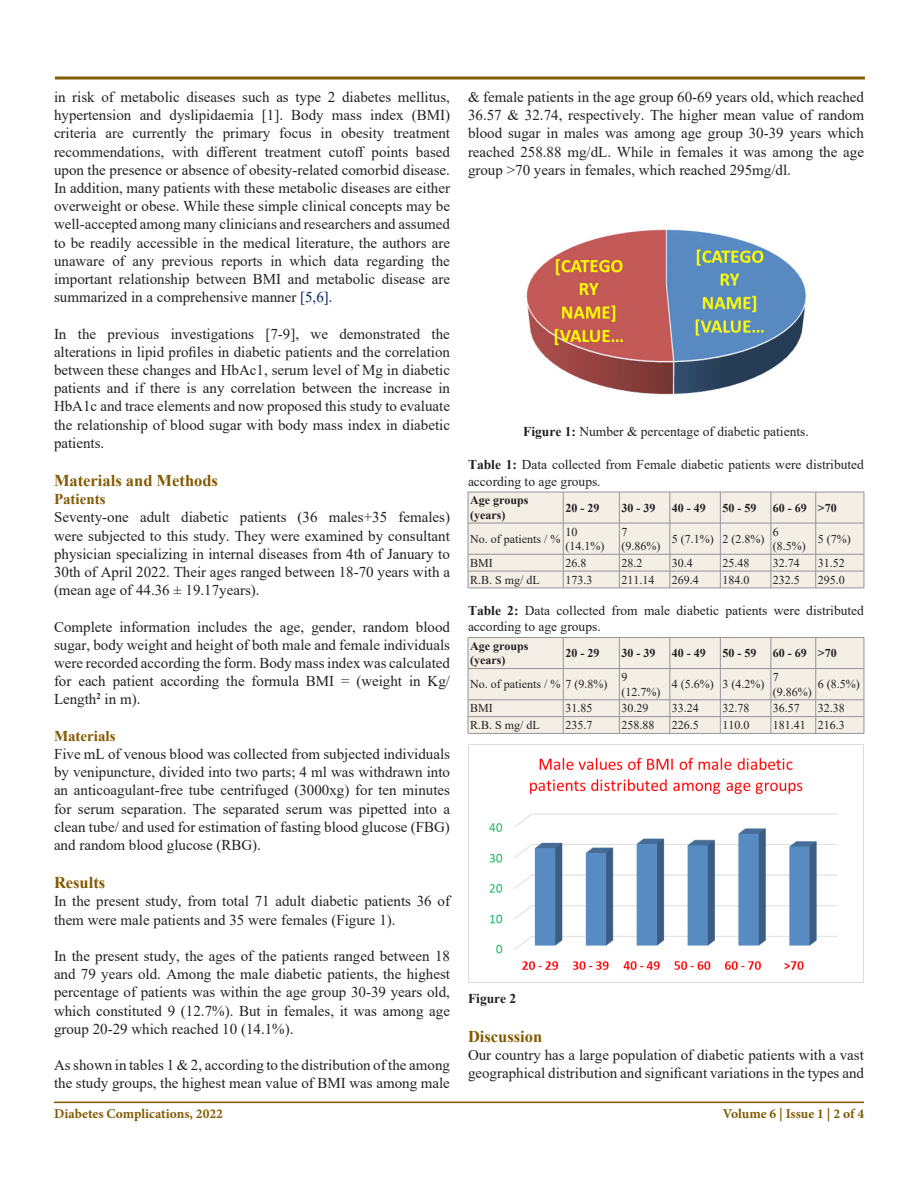
<style>
.page{position:relative;width:918px;height:1188px;background:#fff}
.page>*{position:absolute;margin:0;border:0;box-sizing:border-box;transform-origin:0 0}
.Heading{font:700 16.5px "Times New Roman";color:#825a00}
.List_Paragraph{font:15px/18.1px "Times New Roman";color:#231f20;text-align:justify}
.Default{font:15px/18.1px "Times New Roman";color:#231f20;text-align:justify}
.List_Paragraph-2{font:15px/18.1px "Times New Roman";color:#212121;text-align:justify}
.Subheading{font:700 15px "Times New Roman";color:#825a00}
.t1{font:13.5px/16.5px "Times New Roman";color:#231f20}
.t2{font:700 13.5px "Minion Pro";color:#825a00}
.t3{font:700 13.5px "Times New Roman";color:#231f20}
.t4{font:12px/14.4px "Times New Roman";color:#231f20}
.t5{font:700 12px/14.4px "Times New Roman";color:#231f20}
.s1{color:#002060}
.s2{font-weight:700}
</style>
<div class="page">
<hr style="left:54px;top:1102px;width:810px;height:1px;background:#825a00">
<svg style="left:54px;top:76px;width:811px;height:4px;background:#a1833f"></svg>
<svg style="left:468px;top:492px;width:397px;height:96px;background:#ede8e1"></svg>
<hr style="left:468px;top:588px;width:95px;height:1px;background:#939598">
<hr style="left:563px;top:588px;width:56px;height:1px;background:#939598">
<hr style="left:619px;top:588px;width:51px;height:1px;background:#939598">
<hr style="left:670px;top:588px;width:50px;height:1px;background:#939598">
<hr style="left:720px;top:588px;width:51px;height:1px;background:#939598">
<hr style="left:771px;top:588px;width:45px;height:1px;background:#939598">
<hr style="left:816px;top:588px;width:48px;height:1px;background:#939598">
<hr style="left:468px;top:637px;width:95px;height:1px;background:#939598">
<hr style="left:563px;top:637px;width:56px;height:1px;background:#939598">
<hr style="left:619px;top:637px;width:51px;height:1px;background:#939598">
<hr style="left:670px;top:637px;width:50px;height:1px;background:#939598">
<hr style="left:720px;top:637px;width:51px;height:1px;background:#939598">
<hr style="left:771px;top:637px;width:45px;height:1px;background:#939598">
<hr style="left:816px;top:637px;width:48px;height:1px;background:#939598">
<svg style="left:468px;top:638px;width:397px;height:95px;background:#ede9e1"></svg>
<hr style="left:468px;top:733px;width:95px;height:1px;background:#939598">
<hr style="left:563px;top:733px;width:56px;height:1px;background:#939598">
<hr style="left:619px;top:733px;width:51px;height:1px;background:#939598">
<hr style="left:670px;top:733px;width:50px;height:1px;background:#939598">
<hr style="left:720px;top:733px;width:51px;height:1px;background:#939598">
<hr style="left:771px;top:733px;width:45px;height:1px;background:#939598">
<hr style="left:816px;top:733px;width:48px;height:1px;background:#939598">
<img style="left:526px;top:229px;width:280px;height:166px">
<img style="left:468px;top:744px;width:396px;height:238px">
<p class="List_Paragraph-2" style="left:54px;top:87px;width:398px">in risk of metabolic diseases such as type 2 diabetes mellitus, hypertension and dyslipidaemia [1]. Body mass index (BMI) criteria are currently the primary focus in obesity treatment recommendations, with different treatment cutoff points based upon the presence or absence of obesity-related comorbid disease.<br>In addition, many patients with these metabolic diseases are either overweight or obese. While these simple clinical concepts may be well-accepted among many clinicians and researchers and assumed to be readily accessible in the medical literature, the authors are unaware of any previous reports in which data regarding the important relationship between BMI and metabolic disease are summarized in a comprehensive manner <span class="s1">[5,6].</span></p>
<p class="List_Paragraph" style="left:54px;top:324px;width:398px">In the previous investigations [7-9], we demonstrated the alterations in lipid profiles in diabetic patients and the correlation between these changes and HbAc1, serum level of Mg in diabetic patients and if there is any correlation between the increase in HbA1c and trace elements and now proposed this study to evaluate the relationship of blood sugar with body mass index in diabetic patients.</p>
<p class="Heading" style="left:54px;top:469px;width:166px">Materials and Methods</p>
<p class="Subheading" style="left:54px;top:488px;width:53px">Patients</p>
<p class="Default" style="left:54px;top:508px;width:398px">Seventy-one adult diabetic patients (36 males+35 females) were subjected to this study. They were examined by consultant physician specializing in internal diseases from 4th of January to 30th of April 2022. Their ages ranged between 18-70 years with a (mean age of 44.36 ± 19.17years).</p>
<p class="Default" style="left:54px;top:617px;width:398px">Complete information includes the age, gender, random blood sugar, body weight and height of both male and female individuals were recorded according the form. Body mass index was calculated for each patient according the formula BMI = (weight in Kg/ Length<sup>2</sup> in m).</p>
<p class="Subheading" style="left:54px;top:725px;width:63px">Materials</p>
<p class="Default" style="left:54px;top:744px;width:398px">Five mL of venous blood was collected from subjected individuals by venipuncture, divided into two parts; 4 ml was withdrawn into an anticoagulant-free tube centrifuged (3000xg) for ten minutes for serum separation. The separated serum was pipetted into a clean tube/ and used for estimation of fasting blood glucose (FBG) and random blood glucose (RBG).</p>
<p class="Heading" style="left:54px;top:871px;width:53px">Results</p>
<p class="List_Paragraph" style="left:54px;top:892px;width:398px">In the present study, from total 71 adult diabetic patients 36 of them were male patients and 35 were females (Figure 1).</p>
<p class="List_Paragraph" style="left:54px;top:946px;width:398px">In the present study, the ages of the patients ranged between 18 and 79 years old. Among the male diabetic patients, the highest percentage of patients was within the age group 30-39 years old, which constituted 9 (12.7%). But in females, it was among age group 20-29 which reached 10 (14.1%).</p>
<p class="List_Paragraph" style="left:54px;top:1056px;width:398px">As shown in tables 1 &amp; 2, according to the distribution of the among the study groups, the highest mean value of BMI was among male</p>
<p class="List_Paragraph" style="left:468px;top:87px;width:398px">&amp; female patients in the age group 60-69 years old, which reached 36.57 &amp; 32.74, respectively. The higher mean value of random blood sugar in males was among age group 30-39 years which reached 258.88 mg/dL. While in females it was among the age group &gt;70 years in females, which reached 295mg/dl.</p>
<p class="t1" style="left:523px;top:423px;width:287px"><span class="s2">Figure 1:</span> Number &amp; percentage of diabetic patients.</p>
<p class="t1" style="left:468px;top:456px;width:398px"><span class="s2">Table 1:</span> Data collected from Female diabetic patients were distributed according to age groups.</p>
<p class="t5" style="left:470px;top:493px;width:60px">Age groups (years)</p>
<p class="t5" style="left:565px;top:500px;width:35px">20 - 29</p>
<p class="t5" style="left:621px;top:500px;width:35px">30 - 39</p>
<p class="t5" style="left:672px;top:500px;width:35px">40 - 49</p>
<p class="t5" style="left:722px;top:500px;width:35px">50 - 59</p>
<p class="t5" style="left:773px;top:500px;width:35px">60 - 69</p>
<p class="t5" style="left:818px;top:500px;width:20px">&gt;70</p>
<p class="t4" style="left:470px;top:531px;width:92px">No. of patients / %</p>
<p class="t4" style="left:565px;top:524px;width:40px">10 (14.1%)</p>
<p class="t4" style="left:621px;top:524px;width:40px">7 (9.86%)</p>
<p class="t4" style="left:672px;top:531px;width:43px">5 (7.1%)</p>
<p class="t4" style="left:722px;top:531px;width:43px">2 (2.8%)</p>
<p class="t4" style="left:773px;top:524px;width:34px">6 (8.5%)</p>
<p class="t4" style="left:818px;top:531px;width:34px">5 (7%)</p>
<p class="t4" style="left:470px;top:555px;width:24px">BMI</p>
<p class="t4" style="left:565px;top:555px;width:22px">26.8</p>
<p class="t4" style="left:621px;top:555px;width:22px">28.2</p>
<p class="t4" style="left:672px;top:555px;width:22px">30.4</p>
<p class="t4" style="left:722px;top:555px;width:28px">25.48</p>
<p class="t4" style="left:773px;top:555px;width:28px">32.74</p>
<p class="t4" style="left:818px;top:555px;width:28px">31.52</p>
<p class="t4" style="left:470px;top:572px;width:71px">R.B. S mg/ dL</p>
<p class="t4" style="left:565px;top:572px;width:28px">173.3</p>
<p class="t4" style="left:621px;top:572px;width:34px">211.14</p>
<p class="t4" style="left:672px;top:572px;width:28px">269.4</p>
<p class="t4" style="left:722px;top:572px;width:28px">184.0</p>
<p class="t4" style="left:773px;top:572px;width:28px">232.5</p>
<p class="t4" style="left:818px;top:572px;width:28px">295.0</p>
<p class="t1" style="left:468px;top:602px;width:398px"><span class="s2">Table 2:</span> Data collected from male diabetic patients were distributed according to age groups.</p>
<p class="t5" style="left:470px;top:638px;width:60px">Age groups (years)</p>
<p class="t5" style="left:565px;top:646px;width:35px">20 - 29</p>
<p class="t5" style="left:621px;top:646px;width:35px">30 - 39</p>
<p class="t5" style="left:672px;top:646px;width:35px">40 - 49</p>
<p class="t5" style="left:722px;top:646px;width:35px">50 - 59</p>
<p class="t5" style="left:773px;top:646px;width:35px">60 - 69</p>
<p class="t5" style="left:818px;top:646px;width:20px">&gt;70</p>
<p class="t4" style="left:470px;top:677px;width:139px">No. of patients / % 7 (9.8%)</p>
<p class="t4" style="left:621px;top:670px;width:40px">9 (12.7%)</p>
<p class="t4" style="left:672px;top:677px;width:43px">4 (5.6%)</p>
<p class="t4" style="left:722px;top:677px;width:43px">3 (4.2%)</p>
<p class="t4" style="left:773px;top:670px;width:40px">7 (9.86%)</p>
<p class="t4" style="left:818px;top:677px;width:43px">6 (8.5%)</p>
<p class="t4" style="left:470px;top:701px;width:24px">BMI</p>
<p class="t4" style="left:565px;top:701px;width:28px">31.85</p>
<p class="t4" style="left:621px;top:701px;width:28px">30.29</p>
<p class="t4" style="left:672px;top:701px;width:28px">33.24</p>
<p class="t4" style="left:722px;top:701px;width:28px">32.78</p>
<p class="t4" style="left:773px;top:701px;width:28px">36.57</p>
<p class="t4" style="left:818px;top:701px;width:28px">32.38</p>
<p class="t4" style="left:470px;top:718px;width:71px">R.B. S mg/ dL</p>
<p class="t4" style="left:565px;top:718px;width:28px">235.7</p>
<p class="t4" style="left:621px;top:718px;width:34px">258.88</p>
<p class="t4" style="left:672px;top:718px;width:28px">226.5</p>
<p class="t4" style="left:722px;top:718px;width:28px">110.0</p>
<p class="t4" style="left:773px;top:718px;width:34px">181.41</p>
<p class="t4" style="left:818px;top:718px;width:28px">216.3</p>
<p class="t3" style="left:468px;top:989px;width:50px">Figure 2</p>
<p class="Heading" style="left:468px;top:1024px;width:76px">Discussion</p>
<p class="List_Paragraph" style="left:468px;top:1045px;width:398px">Our country has a large population of diabetic patients with a vast geographical distribution and significant variations in the types and</p>
<p class="t2" style="left:54px;top:1105px;width:170px">Diabetes Complications, 2022</p>
<p class="t2" style="left:723px;top:1105px;width:143px">Volume 6 | Issue 1 | 2 of 4</p>
</div>
